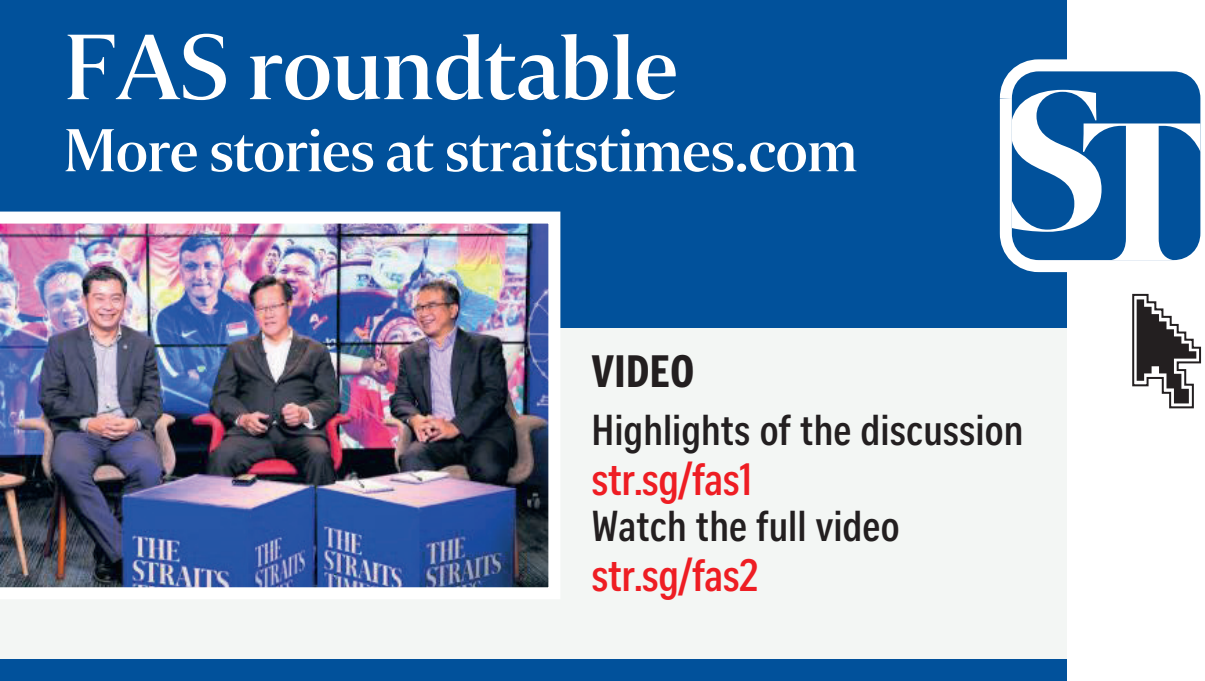
<style>
.page{position:relative;width:1205px;height:681px;background:#fff}
.page>*{position:absolute;margin:0;border:0;box-sizing:border-box;transform-origin:0 0}
.t1{font:92px "Selane ST Thirty";color:#fff}
.t2{font:60px "Selane ST Thirty";letter-spacing:-.01em;color:#fff}
.t3{font:700 44px "Curator Head Cond ST Semi";letter-spacing:-.015em;color:#ee1d23}
.t4{font:44px "Curator Head Cond ST Bold";letter-spacing:-.005em;color:#231f20}
.t5{font:700 42px "Curator Head Cond ST Semi";color:#231f20}
</style>
<div class="page">
<div style="left:0;top:196px;width:1066px;height:468px;background:#f3f6f4"></div>
<div style="left:0;top:1px;width:1066px;height:327px;background:#01519b"></div>
<svg style="left:1132px;top:293px;width:69px;height:116px"></svg>
<svg style="left:999px;top:47px;width:202px;height:237px"></svg>
<svg style="left:1011px;top:71px;width:189px;height:19px;fill:#01519b"></svg>
<svg style="left:1011px;top:90px;width:189px;height:170px"></svg>
<div style="left:0;top:659px;width:1066px;height:21px;background:#01519b"></div>
<img style="left:0;top:211px;width:560px;height:388px">
<h1 class="t1" style="left:64px;top:14px;width:615px">FAS roundtable</h1>
<h2 class="t2" style="left:64px;top:116px;width:794px">More stories at straitstimes.com</h2>
<p class="t4" style="left:591px;top:347px;width:104px">VIDEO</p>
<p class="t5" style="left:591px;top:407px;width:433px">Highlights of the discussion</p>
<p class="t3" style="left:591px;top:455px;width:162px">str.sg/fas1</p>
<p class="t5" style="left:591px;top:503px;width:309px">Watch the full video</p>
<p class="t3" style="left:591px;top:551px;width:168px">str.sg/fas2</p>
</div>
